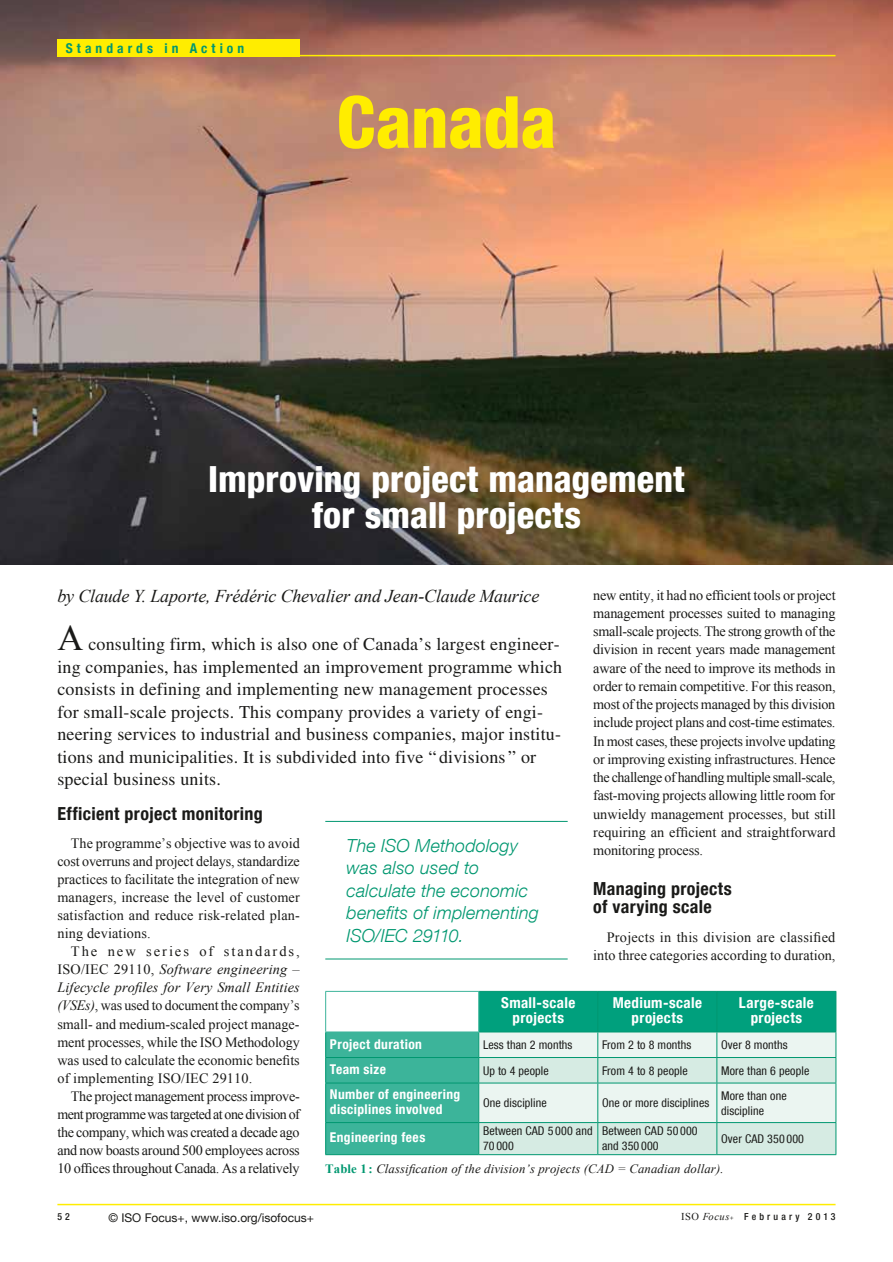
<style>
.page{position:relative;width:893px;height:1262px;background:#fff}
.page>*{position:absolute;margin:0;border:0;box-sizing:border-box;transform-origin:0 0}
.t1{font:800 condensed 72px "Helvetica Neue LT Com";letter-spacing:-.005em;color:#ffed00}
.t2{font:800 condensed 36px/36px "Helvetica Neue LT Com";letter-spacing:.005em;color:#fff;text-align:center}
.t3{font:18px/22.5px "Times";letter-spacing:.01em;color:#1a1a18}
.t4{font:italic 300 18px/22.5px "Helvetica Neue LT Com";letter-spacing:.005em;color:#009770}
.t5{font:italic 18px "Times New Roman";letter-spacing:-.01em;color:#1a1a18}
.t6{font:700 condensed 18px/18.3px "Helvetica Neue LT Com";letter-spacing:.02em;color:#1a1a18}
.t7{font:700 condensed 15px/15px "Helvetica Neue LT Com";letter-spacing:.03em;color:#fff;text-align:center}
.t8{font:14.25px/18px "Times New Roman";letter-spacing:.005em;color:#1a1a18;text-align:justify}
.t9{font:700 condensed 13.5px/15px "Helvetica Neue LT Com";letter-spacing:.03em;color:#fff}
.t10{font:700 condensed 13.5px "Helvetica Neue LT Com";letter-spacing:.3em;color:#009770}
.t11{font:italic 12.75px "Times New Roman";letter-spacing:.01em;color:#1a1a18}
.t12{font:condensed 12px/15px "Helvetica Neue LT Com";letter-spacing:.01em;color:#1a1a18}
.t13{font:12px "Helvetica Neue LT Com";color:#1a1a18}
.t14{font:500 condensed 9.75px "Helvetica Neue LT Com";letter-spacing:.32em;color:#1a1a18}
.s1{font-family:"Times New Roman";font-size:36px}
.s2{font-style:italic}
.s3{font-weight:700;font-style:normal;color:#009770}
.s4{font-family:"Times New Roman";font-weight:400;font-stretch:normal;font-size:10.5px}
.s5{font-family:"Times New Roman";font-weight:400;font-style:italic;font-stretch:normal;font-size:10.5px}
.s6{font-family:"Times New Roman";font-weight:700;font-style:italic;font-stretch:normal;font-size:6px}
</style>
<div class="page">
<hr style="left:57px;top:1203px;width:779px;height:2px;background:#ffed00">
<img style="left:0;top:0;width:893px;height:564px">
<hr style="left:57px;top:55px;width:779px;height:1px;background:#ffed00">
<div style="left:57px;top:39px;width:243px;height:17px;background:#ffed00"></div>
<hr style="left:479px;top:990px;width:119px;height:1px;background:#009770">
<hr style="left:598px;top:990px;width:119px;height:1px;background:#009770">
<hr style="left:717px;top:990px;width:119px;height:1px;background:#009770">
<hr style="left:325px;top:990px;width:154px;height:1px;background:#3cb49a">
<hr style="left:325px;top:1154px;width:154px;height:1px;background:#009770">
<svg style="left:325px;top:991px;width:512px;height:163px;background:#90d3c3"></svg>
<hr style="left:836px;top:1083px;width:1px;height:39px;background:#009770">
<hr style="left:836px;top:1122px;width:1px;height:32px;background:#009770">
<hr style="left:479px;top:1154px;width:119px;height:1px;background:#009770">
<hr style="left:598px;top:1154px;width:119px;height:1px;background:#009770">
<hr style="left:717px;top:1154px;width:119px;height:1px;background:#009770">
<hr style="left:325px;top:821px;width:243px;height:1px;background:#009770">
<hr style="left:325px;top:958px;width:243px;height:1px;background:#009770">
<div style="left:872px;top:1px;width:21px;height:30px;background:linear-gradient(to bottom,#9e5446,#c27057)"></div>
<p class="t10" style="left:66px;top:40px;width:180px">Standards in Action</p>
<h1 class="t1" style="left:336px;top:78px;width:222px">Canada</h1>
<h2 class="t2" style="left:208px;top:461px;width:478px">Improving project management for small projects</h2>
<p class="t8" style="left:593px;top:585px;width:244px">new entity, it had no efficient tools or project management processes suited to managing small-scale projects. The strong growth of the division in recent years made management aware of the need to improve its methods in order to remain competitive. For this reason, most of the projects managed by this division include project plans and cost-time estimates.<br>In most cases, these projects involve updating or improving existing infrastructures. Hence the challenge of handling multiple small-scale, fast-moving projects allowing little room for unwieldy management processes, but still requiring an efficient and straightforward monitoring process.</p>
<p class="t6" style="left:593px;top:879px;width:140px">Managing projects of varying scale</p>
<p class="t8" style="left:593px;top:927px;width:244px;text-align:right">Projects in this division are classified into three categories according to duration,</p>
<p class="t5" style="left:57px;top:584px;width:483px">by Claude Y. Laporte, Frédéric Chevalier and Jean-Claude Maurice</p>
<p class="t3" style="left:57px;top:633px;width:506px"><span class="s1">A</span> consulting firm, which is also one of Canada’s largest engineer&shy;ing companies, has implemented an improvement programme which consists in defining and implementing new management processes for small-scale projects. This company provides a variety of engi&shy;neering services to industrial and business companies, major institu&shy;tions and municipalities. It is subdivided into five “ divisions ” or special business units.</p>
<p class="t6" style="left:57px;top:804px;width:207px">Efficient project monitoring</p>
<p class="t8" style="left:57px;top:834px;width:244px;text-indent:14px">The programme’s objective was to avoid cost overruns and project delays, standardize practices to facilitate the integration of new managers, increase the level of customer satisfaction and reduce risk-related plan&shy;ning deviations.</p>
<p class="t8" style="left:57px;top:942px;width:244px;text-indent:14px">The new series of standards, ISO/IEC 29110, <span class="s2">Software engineering – Lifecycle profiles for Very Small Entities (VSEs)</span>, was used to document the company’s small- and medium-scaled project manage&shy;ment processes, while the ISO Methodology was used to calculate the economic benefits of implementing ISO/IEC 29110.</p>
<p class="t8" style="left:57px;top:1086px;width:244px;text-indent:14px">The project management process improve&shy;ment programme was targeted at one division of the company, which was created a decade ago and now boasts around 500 employees across 10 offices throughout Canada. As a relatively</p>
<p class="t4" style="left:347px;top:833px;width:194px">The ISO Methodology was also used to calculate the economic benefits of implementing<br>ISO/IEC 29110.</p>
<p class="t7" style="left:501px;top:995px;width:76px">Small-scale projects</p>
<p class="t7" style="left:613px;top:995px;width:91px">Medium-scale projects</p>
<p class="t7" style="left:739px;top:995px;width:76px">Large-scale projects</p>
<p class="t9" style="left:330px;top:1036px;width:94px">Project duration</p>
<p class="t12" style="left:483px;top:1037px;width:91px">Less than 2 months</p>
<p class="t12" style="left:602px;top:1037px;width:91px">From 2 to 8 months</p>
<p class="t12" style="left:721px;top:1037px;width:68px">Over 8 months</p>
<p class="t9" style="left:330px;top:1061px;width:57px">Team size</p>
<p class="t12" style="left:483px;top:1062px;width:67px">Up to 4 people</p>
<p class="t12" style="left:602px;top:1062px;width:87px">From 4 to 8 people</p>
<p class="t12" style="left:721px;top:1062px;width:90px">More than 6 people</p>
<p class="t9" style="left:330px;top:1086px;width:132px">Number of engineering disciplines involved</p>
<p class="t12" style="left:483px;top:1095px;width:65px">One discipline</p>
<p class="t12" style="left:602px;top:1095px;width:109px">One or more disciplines</p>
<p class="t12" style="left:721px;top:1087px;width:67px">More than one discipline</p>
<p class="t9" style="left:330px;top:1130px;width:97px">Engineering fees</p>
<p class="t12" style="left:483px;top:1123px;width:111px">Between CAD 5 000 and<br>70 000</p>
<p class="t12" style="left:602px;top:1123px;width:97px">Between CAD 50 000 and 350 000</p>
<p class="t12" style="left:721px;top:1130px;width:84px">Over CAD 350 000</p>
<p class="t11" style="left:325px;top:1159px;width:400px"><span class="s3">Table 1 :</span> Classification of the division’s projects (CAD = Canadian dollar).</p>
<p class="t13" style="left:108px;top:1209px;width:207px">© ISO Focus+, www.iso.org/isofocus+</p>
<p class="t14" style="left:57px;top:1210px;width:14px">5 2</p>
<p class="t14" style="left:681px;top:1210px;width:156px"><span class="s4">ISO</span> <span class="s5">Focus</span><span class="s6">+</span> February 2013</p>
</div>
